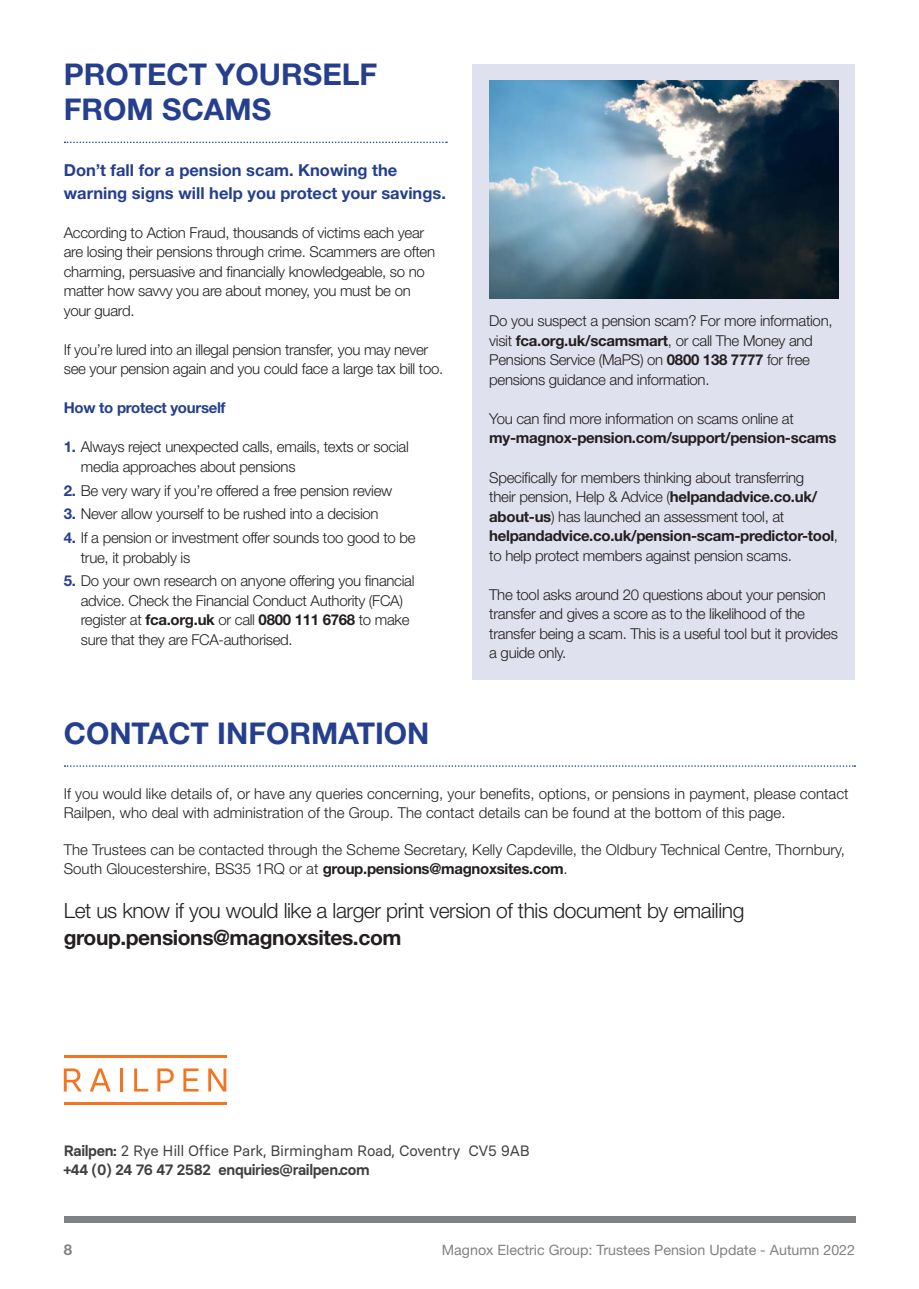
<style>
.page{position:relative;width:919px;height:1289px;background:#fff}
.page>*{position:absolute;margin:0;border:0;box-sizing:border-box;transform-origin:0 0}
.t1{font:700 30px/34.5px "Helvetica Neue LT Std";color:#253f8e}
.t2{font:300 21px/27px "Helvetica Neue LT Std";letter-spacing:-.02em;color:#231f20}
.t3{font:700 16.5px/22.5px "Helvetica Neue LT Std";color:#253f8e}
.t4{font:300 15px/19.5px "Helvetica Neue LT Std";letter-spacing:-.02em;color:#231f20}
.t5{font:300 15px/19.5px "Helvetica Neue LT Std";color:#231f20}
.t6{font:700 15px/19.5px "Helvetica Neue LT Std";letter-spacing:-.02em;color:#231f20}
.t7{font:15px "Basier Square";letter-spacing:-.02em;color:#404040}
.t8{font:600 15px "Basier Square";letter-spacing:-.02em;color:#404040}
.t9{font:700 15px "Helvetica Neue LT Std";letter-spacing:-.02em;color:#253f8e}
.t10{font:700 15px "Helvetica Neue LT Std";color:#808285}
.t11{font:14.25px "Helvetica Neue LT Std";color:#808285}
.s1{font-weight:700;color:#253f8e}
.s2{font-weight:700}
.s3{font-weight:300}
.s4{font-weight:600}
</style>
<div class="page">
<div style="left:64px;top:1216px;width:791px;height:6px;background:#808285"></div>
<svg style="left:64px;top:1068px;width:18px;height:23px"></svg>
<svg style="left:90px;top:1068px;width:21px;height:23px"></svg>
<hr style="left:120px;top:1068px;width:3px;height:23px;background:#f47521">
<svg style="left:134px;top:1068px;width:14px;height:23px"></svg>
<svg style="left:157px;top:1068px;width:17px;height:23px"></svg>
<hr style="left:64px;top:1102px;width:162px;height:2px;background:#f47521">
<hr style="left:64px;top:1055px;width:162px;height:2px;background:#f47521">
<svg style="left:183px;top:1068px;width:15px;height:23px"></svg>
<svg style="left:208px;top:1068px;width:18px;height:23px"></svg>
<svg style="left:65px;top:765px;width:790px;height:1px"></svg>
<svg style="left:65px;top:141px;width:382px;height:2px"></svg>
<div style="left:472px;top:64px;width:383px;height:615px;background:#e0e1ee"></div>
<img style="left:489px;top:81px;width:349px;height:218px">
<p class="t1" style="left:64px;top:57px;width:315px">PROTECT YOURSELF<br>FROM SCAMS</p>
<p class="t3" style="left:64px;top:159px;width:383px">Don’t fall for a pension scam. Knowing the warning signs will help you protect your savings.</p>
<p class="t4" style="left:64px;top:222px;width:373px">According to Action Fraud, thousands of victims each year are losing their pensions through crime. Scammers are often charming, persuasive and financially knowledgeable, so no matter how savvy you are about money, you must be on your guard.</p>
<p class="t4" style="left:64px;top:339px;width:381px">If you’re lured into an illegal pension transfer, you may never see your pension again and you could face a large tax bill too.</p>
<p class="t9" style="left:64px;top:398px;width:163px">How to protect yourself</p>
<p class="t4" style="left:81px;top:437px;width:329px;text-indent:-17px"><span class="s1">1.</span> Always reject unexpected calls, emails, texts or social media approaches about pensions</p>
<p class="t4" style="left:64px;top:480px;width:330px"><span class="s1">2.</span> Be very wary if you’re offered a free pension review</p>
<p class="t4" style="left:64px;top:504px;width:316px"><span class="s1">3.</span> Never allow yourself to be rushed into a decision</p>
<p class="t4" style="left:81px;top:527px;width:336px;text-indent:-17px"><span class="s1">4.</span> If a pension or investment offer sounds too good to be true, it probably is</p>
<p class="t4" style="left:81px;top:571px;width:335px;text-indent:-17px"><span class="s1">5.</span> Do your own research on anyone offering you financial advice. Check the Financial Conduct Authority (FCA) register at <span class="s2">fca.org.uk</span> or call <span class="s2">0800 111 6768</span> to make sure that they are FCA-authorised.</p>
<p class="t1" style="left:64px;top:715px;width:367px">CONTACT INFORMATION</p>
<p class="t4" style="left:489px;top:311px;width:345px">Do you suspect a pension scam? For more information, visit <span class="s2">fca.org.uk/scamsmart</span>, or call The Money and Pensions Service (MaPS) on <span class="s2">0800 138 7777</span> for free pensions guidance and information.</p>
<p class="t6" style="left:489px;top:408px;width:349px"><span class="s3">You can find more information on scams online at </span>my-magnox-pension.com/support/pension-scams</p>
<p class="t4" style="left:489px;top:467px;width:350px">Specifically for members thinking about transferring<br>their pension, Help &amp; Advice (<span class="s2">helpandadvice.co.uk/ about-us</span>) has launched an assessment tool, at <span class="s2">helpandadvice.co.uk/pension-scam-predictor-tool</span>, to help protect members against pension scams.</p>
<p class="t4" style="left:489px;top:584px;width:350px">The tool asks around 20 questions about your pension transfer and gives a score as to the likelihood of the transfer being a scam. This is a useful tool but it provides a guide only.</p>
<p class="t5" style="left:64px;top:783px;width:786px">If you would like details of, or have any queries concerning, your benefits, options, or pensions in payment, please contact<br>Railpen, who deal with administration of the Group. The contact details can be found at the bottom of this page.</p>
<p class="t5" style="left:64px;top:839px;width:782px">The Trustees can be contacted through the Scheme Secretary, Kelly Capdeville, the Oldbury Technical Centre, Thornbury,<br>South Gloucestershire, BS35 1RQ or at <span class="s2">group.pensions@magnoxsites.com</span>.</p>
<p class="t2" style="left:64px;top:897px;width:682px">Let us know if you would like a larger print version of this document by emailing <span class="s2">group.pensions@magnoxsites.com</span></p>
<p class="t7" style="left:64px;top:1140px;width:467px"><span class="s4">Railpen:</span> 2 Rye Hill Office Park, Birmingham Road, Coventry CV5 9AB</p>
<p class="t8" style="left:64px;top:1160px;width:307px">+44 (0) 24 76 47 2582 enquiries@railpen.com</p>
<p class="t10" style="left:64px;top:1240px;width:10px">8</p>
<p class="t11" style="left:442px;top:1241px;width:415px">Magnox Electric Group: Trustees Pension Update - Autumn 2022</p>
</div>
